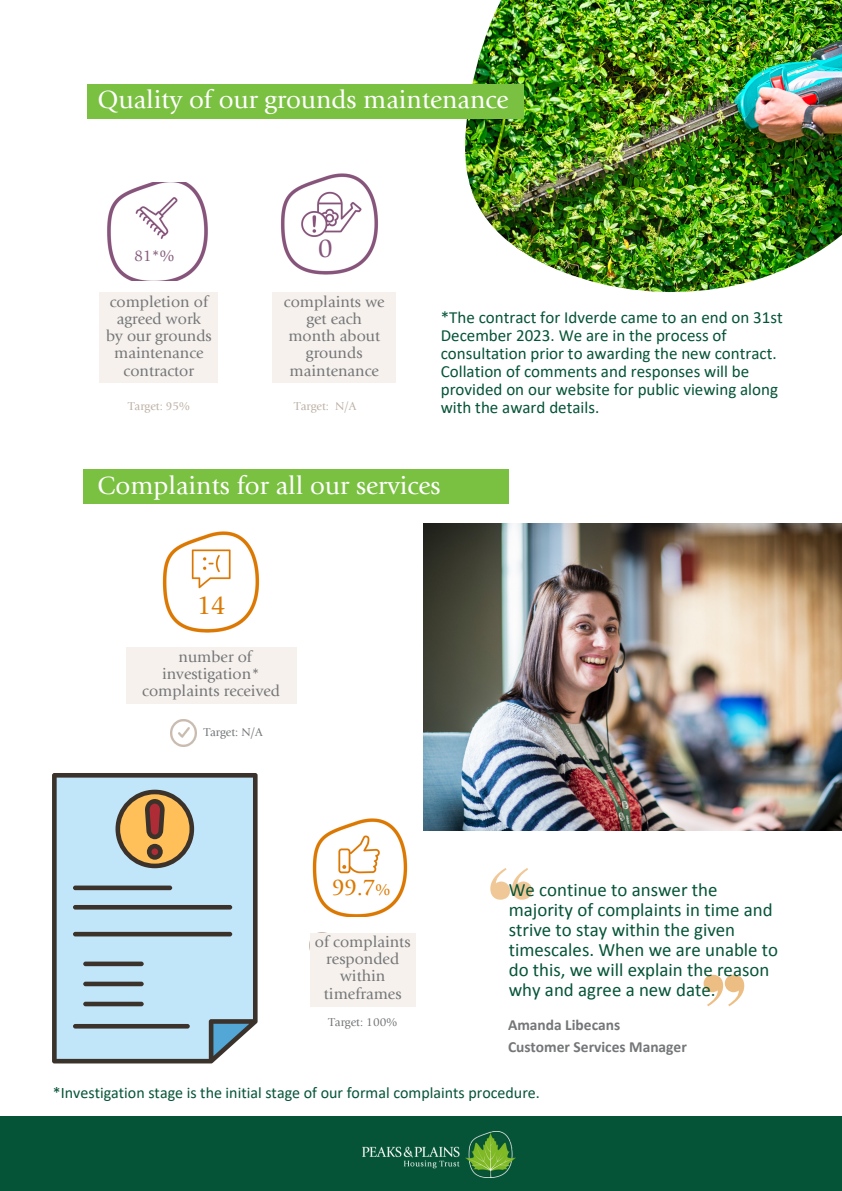
<style>
.page{position:relative;width:842px;height:1191px;background:#fff}
.page>*{position:absolute;margin:0;border:0;box-sizing:border-box;transform-origin:0 0}
.t1{font:27.2px "Giovanni Std";color:#dc7a03}
.t2{font:26px "Giovanni Std";color:#fff}
.t3{font:24px "Giovanni Std";color:#dc7a03}
.t4{font:18.9px/20px "Calibri W01";color:#055437}
.t5{font:17px/18px "Calibri";color:#055437}
.t6{font:16.2px "Giovanni Std";color:#865f7f}
.t7{font:16px/17.2px "Giovanni Std";color:#747678;text-align:center}
.t8{font:16px "Calibri";color:#055437}
.t9{font:700 15.5px/21.4px "Calibri W01";color:#747678}
.t10{font:15.2px "Giovanni Std";color:#865f7f}
.t11{font:12px "Giovanni Std";color:#747678}
.t12{font:12px "Giovanni Std";color:#bdb1a6}
.s1{font-size:9.5px}
.s2{font-size:16.6px}
</style>
<div class="page">
<div style="left:126px;top:647px;width:170px;height:57px;background:#f6f1ed"></div>
<img style="left:162px;top:531px;width:98px;height:102px">
<div style="left:310px;top:932px;width:106px;height:74px;background:#f6f1ed"></div>
<img style="left:312px;top:818px;width:96px;height:98px">
<img style="left:463px;top:0;width:379px;height:292px">
<div style="left:87px;top:84px;width:436px;height:34px;background:#7ac142"></div>
<div style="left:100px;top:292px;width:118px;height:91px;background:#f6f1ed"></div>
<div style="left:273px;top:292px;width:123px;height:91px;background:#f6f1ed"></div>
<img style="left:280px;top:173px;width:98px;height:102px">
<img style="left:107px;top:183px;width:101px;height:97px">
<img style="left:171px;top:719px;width:26px;height:27px">
<div style="left:0;top:1115px;width:842px;height:75px;background:#055437"></div>
<img style="left:363px;top:1131px;width:152px;height:45px">
<div style="left:83px;top:469px;width:426px;height:34px;background:#7ac142"></div>
<svg style="left:52px;top:773px;width:206px;height:290px;background:#b5cdd7"></svg>
<div style="left:73px;top:885px;width:99px;height:5px;background:#3a322b;border-radius:2px"></div>
<div style="left:73px;top:904px;width:159px;height:5px;background:#3a322b;border-radius:2px"></div>
<div style="left:73px;top:931px;width:159px;height:5px;background:#3a322b;border-radius:2px"></div>
<div style="left:83px;top:961px;width:61px;height:5px;background:#3a322b;border-radius:2px"></div>
<div style="left:83px;top:981px;width:61px;height:5px;background:#3a322b;border-radius:2px"></div>
<div style="left:83px;top:1001px;width:61px;height:5px;background:#3a322b;border-radius:2px"></div>
<div style="left:73px;top:1023px;width:117px;height:5px;background:#3a322b;border-radius:2px"></div>
<svg style="left:704px;top:974px;width:40px;height:32px"></svg>
<svg style="left:490px;top:868px;width:42px;height:31px"></svg>
<img style="left:424px;top:523px;width:418px;height:307px">
<p class="t2" style="left:98px;top:90px;width:413px">Quality of our grounds maintenance</p>
<p class="t6" style="left:134px;top:249px;width:41px">81*%</p>
<p class="t10" style="left:318px;top:249px;width:38px"><sup>0</sup>100<span class="s1">%</span></p>
<p class="t7" style="left:106px;top:294px;width:107px">completion of agreed work<br>by our grounds maintenance contractor</p>
<p class="t7" style="left:284px;top:294px;width:102px">complaints we get each month about grounds maintenance</p>
<p class="t12" style="left:128px;top:401px;width:63px">Target: 95%</p>
<p class="t12" style="left:294px;top:401px;width:64px">Target: N/A</p>
<h2 class="t5" style="left:441px;top:310px;width:343px">*The contract for Idverde came to an end on 31st December 2023. We are in the process of consultation prior to awarding the new contract.<br>Collation of comments and responses will be provided on our website for public viewing along with the award details.</h2>
<p class="t2" style="left:98px;top:475px;width:345px">Complaints for all our services</p>
<h1 class="t1" style="left:196px;top:594px;width:31px">14</h1>
<p class="t7" style="left:142px;top:649px;width:139px">number of investigation* complaints received</p>
<h1 class="t11" style="left:204px;top:727px;width:61px">Target: N/A</h1>
<h3 class="t3" style="left:332px;top:877px;width:60px">99.7<span class="s2">%</span></h3>
<p class="t7" style="left:315px;top:934px;width:97px">of complaints responded within timeframes</p>
<p class="t11" style="left:328px;top:1016px;width:70px">Target: 100%</p>
<p class="t4" style="left:509px;top:878px;width:271px">We continue to answer the majority of complaints in time and strive to stay within the given timescales. When we are unable to do this, we will explain the reason why and agree a new date.</p>
<p class="t9" style="left:508px;top:1013px;width:180px">Amanda Libecans<br>Customer Services Manager</p>
<p class="t8" style="left:53px;top:1085px;width:489px">*Investigation stage is the initial stage of our formal complaints procedure.</p>
</div>
